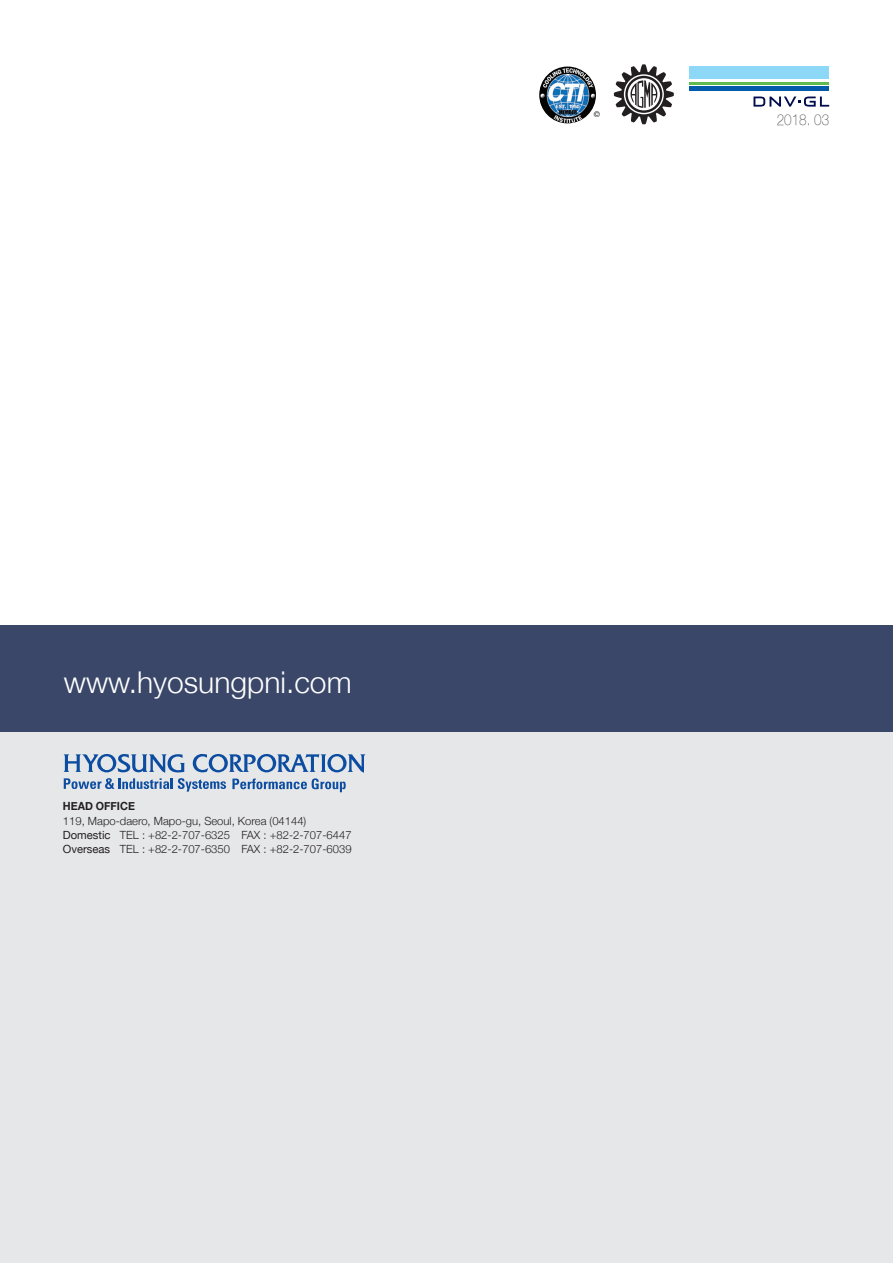
<style>
.page{position:relative;width:893px;height:1263px;background:#fff}
.page>*{position:absolute;margin:0;border:0;box-sizing:border-box;transform-origin:0 0}
.t1{font:300 30px "Helvetica Neue";color:#fff}
.t2{font:100 15px "Helvetica Neue";color:#57585a;scale:.9 1}
.t3{font:300 11.25px/14.2px "Helvetica Neue";color:#231f20}
.t4{font:700 11.25px "Helvetica Neue";color:#231f20;scale:.95 1}
.t5{font:7.8px "Helvetica Neue";color:#231f20}
.s1{font-weight:400}
</style>
<div class="page">
<div style="left:0;top:731px;width:893px;height:532px;background:#e6e7e9"></div>
<svg style="left:64px;top:754px;width:301px;height:38px"></svg>
<div style="left:0;top:625px;width:893px;height:106px;background:#3a4769"></div>
<svg style="left:614px;top:64px;width:60px;height:60px"></svg>
<img style="left:539px;top:67px;width:57px;height:56px;border-radius:28px">
<div style="left:690px;top:66px;width:139px;height:12px;background:#8dd7f7"></div>
<hr style="left:690px;top:82px;width:139px;height:2px;background:#5fbb4e">
<hr style="left:690px;top:86px;width:139px;height:4px;background:#015aaa">
<svg style="left:753px;top:97px;width:76px;height:10px"></svg>
<h1 class="t1" style="left:64px;top:658px;width:289px">www.hyosungpni.com</h1>
<p class="t4" style="left:63px;top:798px;width:77px">HEAD OFFICE</p>
<p class="t3" style="left:63px;top:813px;width:290px">119, Mapo-daero, Mapo-gu, Seoul, Korea (04144)<br><span class="s1">Domestic</span> TEL : +82-2-707-6325 FAX : +82-2-707-6447<br><span class="s1">Overseas</span> TEL : +82-2-707-6350 FAX : +82-2-707-6039</p>
<p class="t5" style="left:594px;top:109px;width:8px">©</p>
<h2 class="t2" style="left:777px;top:111px;width:60px">2018. 03</h2>
</div>
